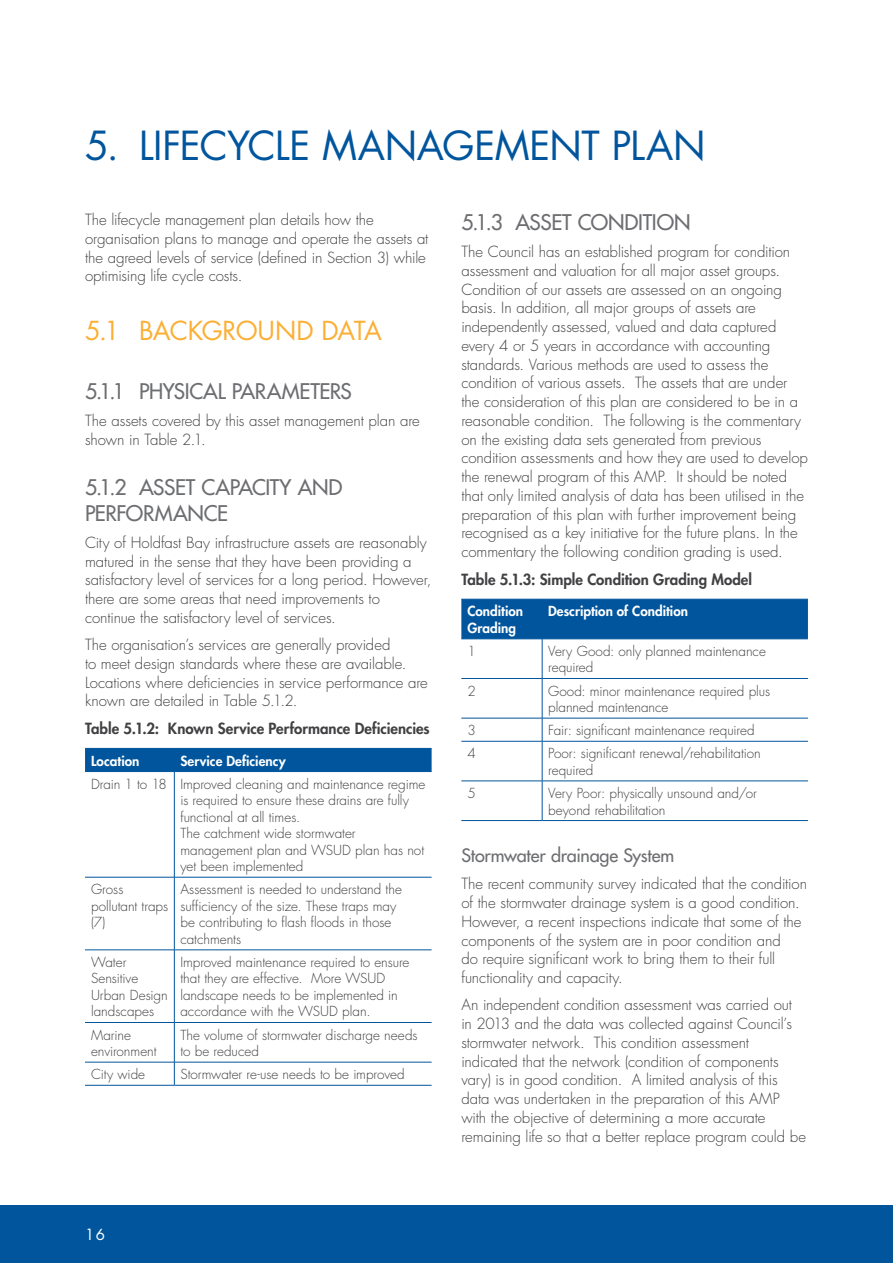
<style>
.page{position:relative;width:893px;height:1263px;background:#fff}
.page>*{position:absolute;margin:0;border:0;box-sizing:border-box;transform-origin:0 0}
.t1{font:39px "Futura Std";letter-spacing:-.01em;color:#00559d}
.t2{font:25.5px "Futura Std";letter-spacing:-.025em;color:#fbaf34}
.t3{font:500 21px/25.2px "Futura Std";letter-spacing:-.015em;color:#6d6e71}
.t4{font:500 18px "Futura Std";letter-spacing:-.01em;color:#6d6e71}
.t5{font:300 15px/18.8px "Futura Std";letter-spacing:-.005em;color:#414042}
.t6{font:800 15px "Futura Std";color:#414042}
.t7{font:15px "Futura Std";color:#fff}
.t8{font:300 13.5px/16.5px "Futura Std";color:#414042}
.t9{font:800 13.5px/16.5px "Futura Std";letter-spacing:.005em;color:#fff}
</style>
<div class="page">
<div style="left:0;top:1205px;width:893px;height:58px;background:#00559d"></div>
<div style="left:85px;top:748px;width:347px;height:23px;background:#00559d"></div>
<hr style="left:174px;top:772px;width:1px;height:105px;background:#00559d">
<hr style="left:174px;top:877px;width:1px;height:73px;background:#00559d">
<hr style="left:174px;top:950px;width:1px;height:72px;background:#00559d">
<hr style="left:174px;top:1023px;width:1px;height:39px;background:#00559d">
<svg style="left:174px;top:1063px;width:1px;height:22px"></svg>
<hr style="left:85px;top:1085px;width:89px;height:1px;background:#00559d">
<hr style="left:174px;top:1085px;width:258px;height:1px;background:#00559d">
<hr style="left:85px;top:771px;width:89px;height:1px;background:#00559d">
<hr style="left:174px;top:771px;width:258px;height:1px;background:#00559d">
<hr style="left:85px;top:877px;width:89px;height:1px;background:#00559d">
<hr style="left:174px;top:877px;width:258px;height:1px;background:#00559d">
<hr style="left:85px;top:949px;width:89px;height:1px;background:#00559d">
<hr style="left:174px;top:949px;width:258px;height:1px;background:#00559d">
<hr style="left:85px;top:1022px;width:89px;height:1px;background:#00559d">
<hr style="left:174px;top:1022px;width:258px;height:1px;background:#00559d">
<hr style="left:85px;top:1062px;width:89px;height:1px;background:#00559d">
<hr style="left:174px;top:1062px;width:258px;height:1px;background:#00559d">
<div style="left:461px;top:600px;width:347px;height:39px;background:#00559d"></div>
<hr style="left:461px;top:820px;width:81px;height:1px;background:#00559d">
<hr style="left:542px;top:820px;width:266px;height:1px;background:#00559d">
<hr style="left:461px;top:599px;width:81px;height:1px;background:#00559d">
<hr style="left:542px;top:599px;width:266px;height:1px;background:#00559d">
<hr style="left:542px;top:599px;width:1px;height:40px;background:#00559d">
<hr style="left:461px;top:639px;width:81px;height:1px;background:#00559d">
<hr style="left:542px;top:639px;width:266px;height:1px;background:#00559d">
<hr style="left:542px;top:639px;width:1px;height:39px;background:#00559d">
<hr style="left:461px;top:678px;width:81px;height:1px;background:#00559d">
<hr style="left:542px;top:678px;width:266px;height:1px;background:#00559d">
<hr style="left:542px;top:679px;width:1px;height:39px;background:#00559d">
<hr style="left:461px;top:718px;width:81px;height:1px;background:#00559d">
<hr style="left:542px;top:718px;width:266px;height:1px;background:#00559d">
<svg style="left:542px;top:718px;width:1px;height:23px"></svg>
<hr style="left:461px;top:741px;width:81px;height:1px;background:#00559d">
<hr style="left:542px;top:741px;width:266px;height:1px;background:#00559d">
<hr style="left:542px;top:741px;width:1px;height:40px;background:#00559d">
<hr style="left:461px;top:781px;width:81px;height:1px;background:#00559d">
<hr style="left:542px;top:781px;width:266px;height:1px;background:#00559d">
<hr style="left:542px;top:781px;width:1px;height:39px;background:#00559d">
<h1 class="t1" style="left:85px;top:121px;width:622px">5. LIFECYCLE MANAGEMENT PLAN</h1>
<p class="t5" style="left:85px;top:211px;width:345px">The lifecycle management plan details how the organisation plans to manage and operate the assets at the agreed levels of service (defined in Section 3) while optimising life cycle costs.</p>
<h2 class="t2" style="left:85px;top:314px;width:298px">5.1 BACKGROUND DATA</h2>
<h3 class="t3" style="left:85px;top:378px;width:268px">5.1.1 PHYSICAL PARAMETERS</h3>
<p class="t5" style="left:85px;top:412px;width:336px">The assets covered by this asset management plan are shown in Table 2.1.</p>
<h3 class="t3" style="left:85px;top:475px;width:259px">5.1.2 ASSET CAPACITY AND<br>PERFORMANCE</h3>
<p class="t5" style="left:85px;top:533px;width:348px">City of Holdfast Bay infrastructure assets are reasonably matured in the sense that they have been providing a satisfactory level of services for a long period. However, there are some areas that need improvements to continue the satisfactory level of services.</p>
<p class="t5" style="left:85px;top:636px;width:344px">The organisation’s services are generally provided<br>to meet design standards where these are available.<br>Locations where deficiencies in service performance are known are detailed in Table 5.1.2.</p>
<p class="t6" style="left:85px;top:719px;width:346px">Table 5.1.2: Known Service Performance Deficiencies</p>
<p class="t9" style="left:91px;top:752px;width:50px">Location</p>
<p class="t9" style="left:180px;top:752px;width:107px">Service Deficiency</p>
<p class="t8" style="left:180px;top:776px;width:247px;text-indent:-89px">Drain 1 to 18 Improved cleaning and maintenance regime is required to ensure these drains are fully functional at all times.<br>The catchment wide stormwater management plan and WSUD plan has not yet been implemented</p>
<p class="t8" style="left:91px;top:881px;width:79px">Gross pollutant traps (7)</p>
<p class="t8" style="left:180px;top:881px;width:223px">Assessment is needed to understand the sufficiency of the size. These traps may be contributing to flash floods in those catchments</p>
<p class="t8" style="left:91px;top:954px;width:78px">Water<br>Sensitive<br>Urban Design landscapes</p>
<p class="t8" style="left:180px;top:954px;width:231px">Improved maintenance required to ensure that they are effective. More WSUD landscape needs to be implemented in accordance with the WSUD plan.</p>
<p class="t8" style="left:91px;top:1027px;width:67px">Marine environment</p>
<p class="t8" style="left:180px;top:1027px;width:239px">The volume of stormwater discharge needs to be reduced</p>
<p class="t8" style="left:91px;top:1066px;width:56px">City wide</p>
<p class="t8" style="left:180px;top:1066px;width:226px">Stormwater re-use needs to be improved</p>
<h3 class="t3" style="left:461px;top:210px;width:231px">5.1.3 ASSET CONDITION</h3>
<p class="t5" style="left:461px;top:243px;width:348px">The Council has an established program for condition assessment and valuation for all major asset groups.<br>Condition of our assets are assessed on an ongoing basis. In addition, all major groups of assets are independently assessed, valued and data captured every 4 or 5 years in accordance with accounting standards. Various methods are used to assess the condition of various assets. The assets that are under the consideration of this plan are considered to be in a reasonable condition. The following is the commentary on the existing data sets generated from previous condition assessments and how they are used to develop the renewal program of this AMP. It should be noted that only limited analysis of data has been utilised in the preparation of this plan with further improvement being recognised as a key initiative for the future plans. In the commentary the following condition grading is used.</p>
<p class="t6" style="left:461px;top:569px;width:292px">Table 5.1.3: Simple Condition Grading Model</p>
<p class="t9" style="left:467px;top:603px;width:57px">Condition<br>Grading</p>
<p class="t9" style="left:548px;top:603px;width:141px">Description of Condition</p>
<p class="t8" style="left:467px;top:643px;width:10px">1</p>
<p class="t8" style="left:548px;top:643px;width:219px">Very Good: only planned maintenance required</p>
<p class="t8" style="left:467px;top:683px;width:10px">2</p>
<p class="t8" style="left:548px;top:683px;width:224px">Good: minor maintenance required plus planned maintenance</p>
<p class="t8" style="left:467px;top:722px;width:10px">3</p>
<p class="t8" style="left:548px;top:722px;width:208px">Fair: significant maintenance required</p>
<p class="t8" style="left:467px;top:746px;width:10px">4</p>
<p class="t8" style="left:548px;top:746px;width:214px">Poor: significant renewal/rehabilitation required</p>
<p class="t8" style="left:467px;top:785px;width:10px">5</p>
<p class="t8" style="left:548px;top:785px;width:210px">Very Poor: physically unsound and/or beyond rehabilitation</p>
<p class="t4" style="left:461px;top:844px;width:214px">Stormwater drainage System</p>
<p class="t5" style="left:461px;top:875px;width:347px">The recent community survey indicated that the condition of the stormwater drainage system is a good condition.<br>However, a recent inspections indicate that some of the components of the system are in poor condition and<br>do require significant work to bring them to their full functionality and capacity.</p>
<p class="t5" style="left:461px;top:996px;width:346px">An independent condition assessment was carried out in 2013 and the data was collected against Council’s stormwater network. This condition assessment indicated that the network (condition of components vary) is in good condition. A limited analysis of this data was undertaken in the preparation of this AMP with the objective of determining a more accurate remaining life so that a better replace program could be</p>
<p class="t7" style="left:85px;top:1225px;width:21px">16</p>
</div>
